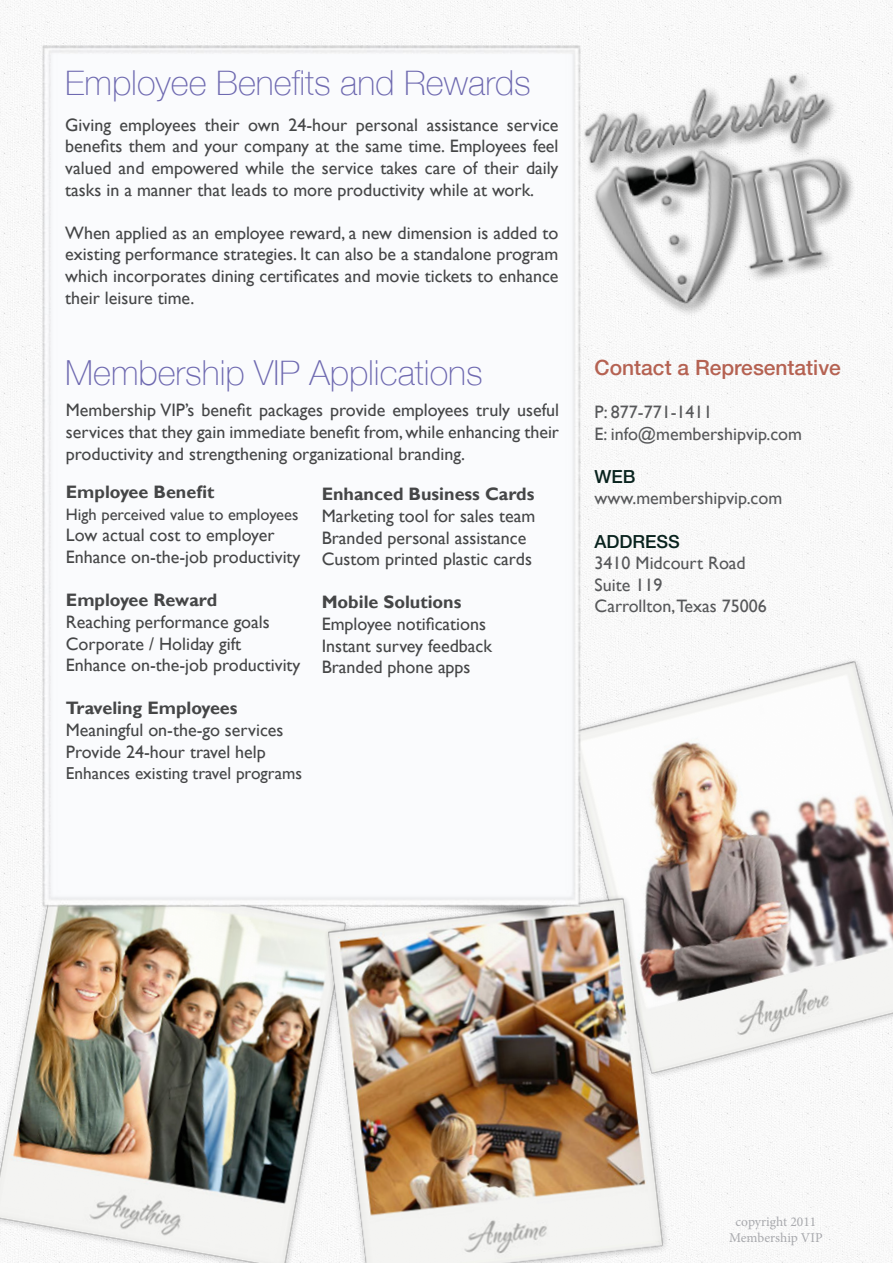
<style>
.page{position:relative;width:893px;height:1263px;background:#fff}
.page>*{position:absolute;margin:0;border:0;box-sizing:border-box;transform-origin:0 0}
.t1{font:100 34.5px "Helvetica Neue LT";color:#6e69b0}
.t2{font:500 21px "Helvetica Neue LT";color:#b56252}
.t3{font:18px/21.6px "Gill Sans";color:#454647;text-align:justify}
.t4{font:18px "Gill Sans";color:#57585a}
.t5{font:700 18px "Gill Sans";color:#454647}
.t6{font:500 18px "Helvetica Neue LT";color:#09231e}
.t7{font:17.25px "Gill Sans";color:#454647}
.t8{font:16.5px "Gill Sans";color:#454647}
.t9{font:13.5px/16.2px "Minion Pro";color:#a8a9ad;text-align:center}
</style>
<div class="page">
<img style="left:0;top:0;width:893px;height:1263px">
<img style="left:580px;top:641px;width:313px;height:457px">
<img style="left:0;top:852px;width:312px;height:411px">
<img style="left:312px;top:879px;width:365px;height:384px">
<img style="left:42px;top:45px;width:538px;height:878px">
<img style="left:545px;top:34px;width:348px;height:352px">
<p class="t1" style="left:65px;top:63px;width:467px">Employee Benefits and Rewards</p>
<p class="t3" style="left:65px;top:114px;width:495px">Giving employees their own 24-hour personal assistance service benefits them and your company at the same time. Employees feel valued and empowered while the service takes care of their daily tasks in a manner that leads to more productivity while at work.</p>
<p class="t3" style="left:65px;top:222px;width:495px">When applied as an employee reward, a new dimension is added to existing performance strategies. It can also be a standalone program which incorporates dining certificates and movie tickets to enhance their leisure time.</p>
<p class="t1" style="left:65px;top:353px;width:419px">Membership VIP Applications</p>
<p class="t3" style="left:66px;top:400px;width:495px">Membership VIP’s benefit packages provide employees truly useful services that they gain immediate benefit from, while enhancing their productivity and strengthening organizational branding.</p>
<p class="t5" style="left:66px;top:481px;width:150px">Employee Benefit</p>
<p class="t8" style="left:66px;top:505px;width:234px">High perceived value to employees</p>
<p class="t3" style="left:66px;top:525px;width:210px">Low actual cost to employer</p>
<p class="t3" style="left:66px;top:547px;width:236px">Enhance on-the-job productivity</p>
<p class="t5" style="left:66px;top:589px;width:153px">Employee Reward</p>
<p class="t3" style="left:66px;top:611px;width:205px">Reaching performance goals</p>
<p class="t3" style="left:66px;top:633px;width:177px">Corporate / Holiday gift</p>
<p class="t3" style="left:66px;top:655px;width:236px">Enhance on-the-job productivity</p>
<p class="t5" style="left:66px;top:697px;width:173px">Traveling Employees</p>
<p class="t3" style="left:66px;top:719px;width:219px">Meaningful on-the-go services</p>
<p class="t3" style="left:66px;top:741px;width:201px">Provide 24-hour travel help</p>
<p class="t7" style="left:66px;top:763px;width:238px">Enhances existing travel programs</p>
<p class="t5" style="left:322px;top:483px;width:214px">Enhanced Business Cards</p>
<p class="t3" style="left:322px;top:505px;width:215px">Marketing tool for sales team</p>
<p class="t3" style="left:322px;top:527px;width:206px">Branded personal assistance</p>
<p class="t3" style="left:322px;top:549px;width:212px">Custom printed plastic cards</p>
<p class="t5" style="left:322px;top:591px;width:141px">Mobile Solutions</p>
<p class="t3" style="left:322px;top:613px;width:166px">Employee notifications</p>
<p class="t3" style="left:322px;top:635px;width:172px">Instant survey feedback</p>
<p class="t3" style="left:322px;top:657px;width:150px">Branded phone apps</p>
<p class="t2" style="left:595px;top:355px;width:248px">Contact a Representative</p>
<p class="t4" style="left:595px;top:401px;width:119px">P: 877-771-1411</p>
<p class="t4" style="left:595px;top:423px;width:209px">E: info@membershipvip.com</p>
<p class="t6" style="left:595px;top:466px;width:43px">WEB</p>
<p class="t4" style="left:595px;top:488px;width:189px">www.membershipvip.com</p>
<p class="t6" style="left:595px;top:530px;width:87px">ADDRESS</p>
<p class="t4" style="left:595px;top:553px;width:153px">3410 Midcourt Road</p>
<p class="t4" style="left:595px;top:574px;width:69px">Suite 119</p>
<p class="t4" style="left:595px;top:596px;width:174px">Carrollton,Texas 75006</p>
<p class="t9" style="left:729px;top:1214px;width:95px">copyright 2011<br>Membership VIP</p>
</div>
